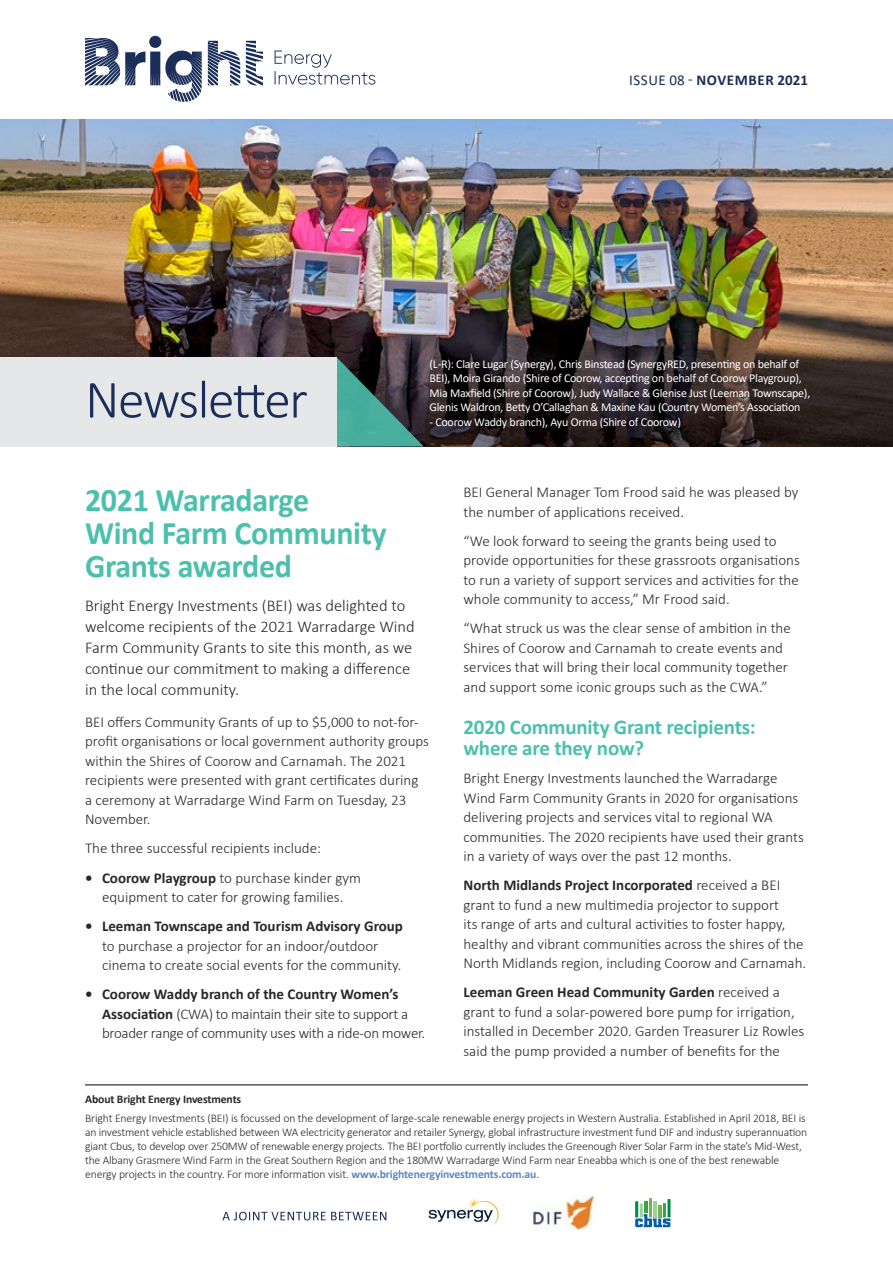
<style>
.page{position:relative;width:893px;height:1263px;background:#fff}
.page>*{position:absolute;margin:0;border:0;box-sizing:border-box;transform-origin:0 0}
.t1{font:300 54px "Calibri";letter-spacing:-.03em;color:#1b2e5a}
.t2{font:700 33px/33px "Calibri";letter-spacing:-.01em;color:#4cc0ad}
.t3{font:700 21px/21px "Calibri";letter-spacing:-.01em;color:#4cc0ad}
.t4{font:300 16.5px/21px "Calibri";color:#292829}
.t5{font:300 15px/19.5px "Calibri";color:#292829}
.t6{font:300 15px/19.5px "Calibri";letter-spacing:-.02em;color:#292829}
.t7{font:700 15px "Calibri";color:#292829}
.t8{font:700 15px "Calibri";letter-spacing:.04em;color:#1b2e5a}
.t9{font:12px/14.4px "Calibri";letter-spacing:-.02em;color:#fff}
.t10{font:300 11.7px/14.1px "Calibri";letter-spacing:-.015em;color:#292829}
.t11{font:700 11.7px "Calibri";letter-spacing:-.01em;color:#292829}
.s1{font-weight:400}
.s2{font-weight:700}
.s3{font-weight:700;color:#5e85c4}
</style>
<div class="page">
<img style="left:0;top:119px;width:893px;height:223px">
<svg style="left:0;top:342px;width:893px;height:104px;background:#312625"></svg>
<svg style="left:337px;top:357px;width:87px;height:89px;background:#3c6965"></svg>
<div style="left:0;top:357px;width:337px;height:89px;background:#e6e7e8"></div>
<svg style="left:85px;top:35px;width:178px;height:67px"></svg>
<svg style="left:275px;top:51px;width:100px;height:34px"></svg>
<svg style="left:222px;top:1212px;width:164px;height:8px"></svg>
<svg style="left:429px;top:1198px;width:70px;height:28px"></svg>
<svg style="left:635px;top:1198px;width:35px;height:29px"></svg>
<img style="left:533px;top:1195px;width:62px;height:34px">
<hr style="left:85px;top:1085px;width:723px;height:1px;background:#000">
<h1 class="t1" style="left:85px;top:366px;width:224px">Newsletter</h1>
<p class="t8" style="left:629px;top:69px;width:180px"><span class="s1">ISSUE 08 -</span> NOVEMBER 2021</p>
<p class="t9" style="left:429px;top:356px;width:382px">(L-R): Clare Lugar (Synergy), Chris Binstead (SynergyRED, presenting on behalf of BEI), Moira Girando (Shire of Coorow, accepting on behalf of Coorow Playgroup), Mia Maxfield (Shire of Coorow), Judy Wallace &amp; Glenise Just (Leeman Townscape), Glenis Waldron, Betty O’Callaghan &amp; Maxine Kau (Country Women’s Association</p>
<p class="t9" style="left:429px;top:414px;width:253px">- Coorow Waddy branch), Ayu Orma (Shire of Coorow)</p>
<h2 class="t2" style="left:85px;top:483px;width:303px">2021 Warradarge<br>Wind Farm Community<br>Grants awarded</h2>
<p class="t4" style="left:85px;top:594px;width:331px">Bright Energy Investments (BEI) was delighted to welcome recipients of the 2021 Warradarge Wind Farm Community Grants to site this month, as we continue our commitment to making a difference in the local community.</p>
<p class="t5" style="left:85px;top:712px;width:346px">BEI offers Community Grants of up to $5,000 to not-for&shy;profit organisations or local government authority groups within the Shires of Coorow and Carnamah. The 2021 recipients were presented with grant certificates during a ceremony at Warradarge Wind Farm on Tuesday, 23<br>November.</p>
<p class="t5" style="left:85px;top:838px;width:238px">The three successful recipients include:</p>
<p class="t5" style="left:85px;top:868px;width:277px;text-align:center"><span class="s2">• Coorow Playgroup</span> to purchase kinder gym equipment to cater for growing families.</p>
<p class="t7" style="left:85px;top:915px;width:319px">• Leeman Townscape and Tourism Advisory Group</p>
<p class="t5" style="left:102px;top:936px;width:301px">to purchase a projector for an indoor/outdoor cinema to create social events for the community.</p>
<p class="t6" style="left:102px;top:984px;width:324px;text-indent:-17px"><span class="s2">• Coorow Waddy branch of the Country Women’s<br>Association</span> (CWA) to maintain their site to support a broader range of community uses with a ride-on mower.</p>
<p class="t5" style="left:463px;top:482px;width:336px">BEI General Manager Tom Frood said he was pleased by the number of applications received.</p>
<p class="t5" style="left:463px;top:531px;width:338px">“We look forward to seeing the grants being used to provide opportunities for these grassroots organisations to run a variety of support services and activities for the whole community to access,” Mr Frood said.</p>
<p class="t5" style="left:463px;top:619px;width:329px">“What struck us was the clear sense of ambition in the Shires of Coorow and Carnamah to create events and services that will bring their local community together and support some iconic groups such as the CWA.”</p>
<h3 class="t3" style="left:463px;top:716px;width:294px">2020 Community Grant recipients: where are they now?</h3>
<p class="t5" style="left:463px;top:768px;width:342px">Bright Energy Investments launched the Warradarge Wind Farm Community Grants in 2020 for organisations delivering projects and services vital to regional WA communities. The 2020 recipients have used their grants in a variety of ways over the past 12 months.</p>
<p class="t5" style="left:463px;top:875px;width:344px"><span class="s2">North Midlands Project Incorporated</span> received a BEI grant to fund a new multimedia projector to support<br>its range of arts and cultural activities to foster happy, healthy and vibrant communities across the shires of the North Midlands region, including Coorow and Carnamah.</p>
<p class="t5" style="left:463px;top:982px;width:342px"><span class="s2">Leeman Green Head Community Garden</span> received a grant to fund a solar-powered bore pump for irrigation, installed in December 2020. Garden Treasurer Liz Rowles said the pump provided a number of benefits for the</p>
<p class="t11" style="left:85px;top:1091px;width:158px">About Bright Energy Investments</p>
<p class="t10" style="left:85px;top:1111px;width:724px">Bright Energy Investments (BEI) is focussed on the development of large-scale renewable energy projects in Western Australia. Established in April 2018, BEI is an investment vehicle established between WA electricity generator and retailer Synergy, global infrastructure investment fund DIF and industry superannuation giant Cbus, to develop over 250MW of renewable energy projects. The BEI portfolio currently includes the Greenough River Solar Farm in the state’s Mid-West, the Albany Grasmere Wind Farm in the Great Southern Region and the 180MW Warradarge Wind Farm near Eneabba which is one of the best renewable energy projects in the country. For more information visit. <span class="s3">www.brightenergyinvestments.com.au</span>.</p>
</div>
